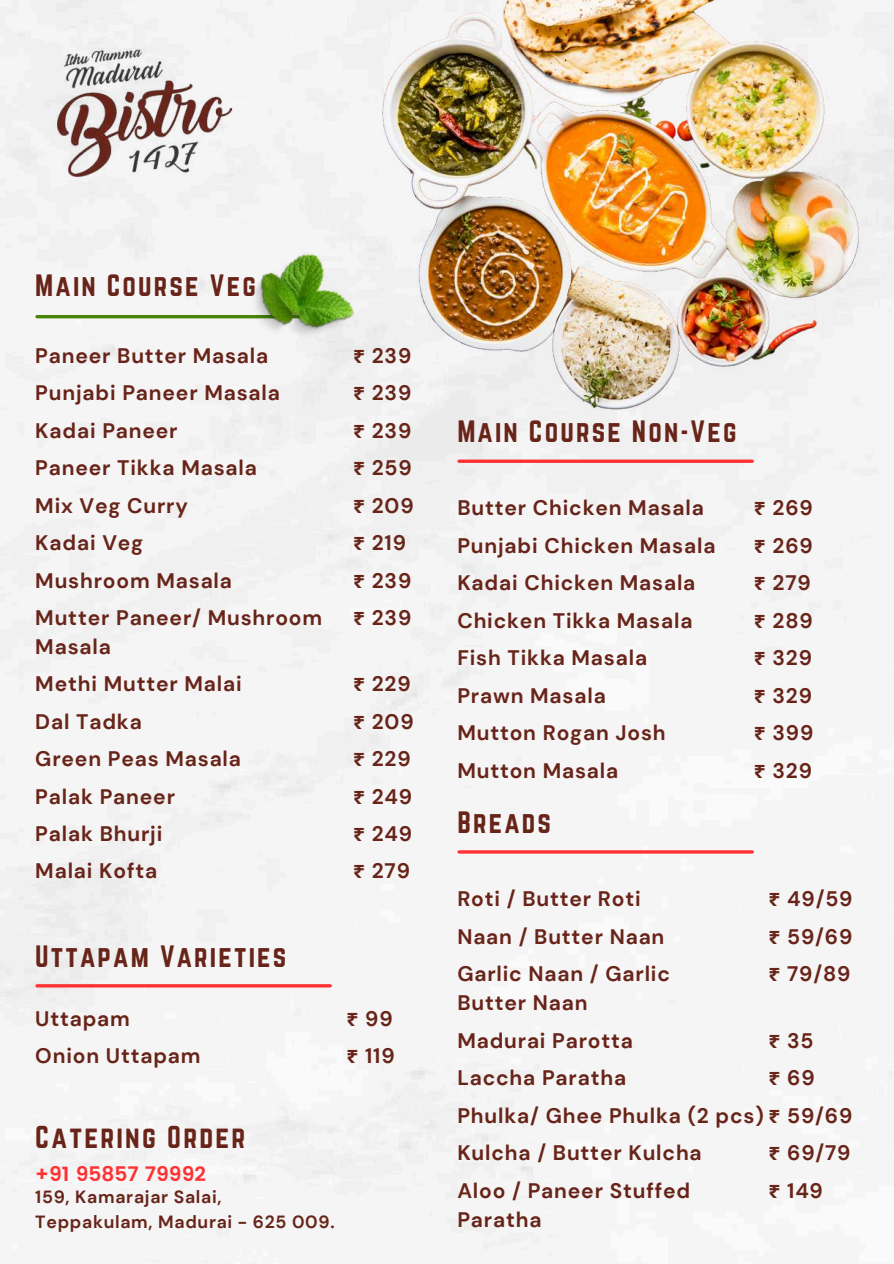
<style>
.page{position:relative;width:894px;height:1264px;background:#fff}
.page>*{position:absolute;margin:0;border:0;box-sizing:border-box;transform-origin:0 0}
.t1{font:27.75px "Norwester";letter-spacing:.08em;color:#682419}
.t2{font:27px "Norwester";letter-spacing:.08em;color:#682419}
.t3{font:700 21px/29.2px "DM Sans";letter-spacing:.04em;color:#682419}
.t4{font:600 20.1px "Poppins";color:#ff3131}
.t5{font:700 17.7px/24.6px "DM Sans";letter-spacing:.04em;color:#682419}
.s1{font-family:"Noto Sans Gurmukhi"}
</style>
<div class="page">
<div style="left:0;top:0;width:893px;height:1263px;background:#f5f5f5"></div>
<hr style="left:37px;top:315px;width:294px;height:3px;background:#488504">
<svg style="left:459px;top:459px;width:293px;height:4px"></svg>
<img style="left:35px;top:7px;width:166px;height:210px">
<img style="left:201px;top:0;width:692px;height:456px">
<hr style="left:459px;top:850px;width:293px;height:3px;background:#ff3131">
<hr style="left:37px;top:984px;width:293px;height:3px;background:#ff3131">
<p class="t2" style="left:35px;top:269px;width:222px">Main Course Veg</p>
<p class="t3" style="left:35px;top:341px;width:234px">Paneer Butter Masala</p>
<p class="t3" style="left:353px;top:341px;width:60px"><span class="s1">₹</span> 239</p>
<p class="t3" style="left:35px;top:378px;width:246px">Punjabi Paneer Masala</p>
<p class="t3" style="left:353px;top:378px;width:60px"><span class="s1">₹</span> 239</p>
<p class="t3" style="left:35px;top:416px;width:144px">Kadai Paneer</p>
<p class="t3" style="left:353px;top:416px;width:60px"><span class="s1">₹</span> 239</p>
<p class="t3" style="left:35px;top:453px;width:223px">Paneer Tikka Masala</p>
<p class="t3" style="left:353px;top:453px;width:60px"><span class="s1">₹</span> 259</p>
<p class="t3" style="left:35px;top:491px;width:154px">Mix Veg Curry</p>
<p class="t3" style="left:353px;top:491px;width:62px"><span class="s1">₹</span> 209</p>
<p class="t3" style="left:35px;top:528px;width:109px">Kadai Veg</p>
<p class="t3" style="left:353px;top:528px;width:54px"><span class="s1">₹</span> 219</p>
<p class="t3" style="left:35px;top:566px;width:198px">Mushroom Masala</p>
<p class="t3" style="left:353px;top:566px;width:60px"><span class="s1">₹</span> 239</p>
<p class="t3" style="left:35px;top:603px;width:288px">Mutter Paneer/ Mushroom<br>Masala</p>
<p class="t3" style="left:353px;top:603px;width:60px"><span class="s1">₹</span> 239</p>
<p class="t3" style="left:35px;top:669px;width:208px">Methi Mutter Malai</p>
<p class="t3" style="left:353px;top:669px;width:59px"><span class="s1">₹</span> 229</p>
<p class="t3" style="left:35px;top:706px;width:108px">Dal Tadka</p>
<p class="t3" style="left:353px;top:706px;width:62px"><span class="s1">₹</span> 209</p>
<p class="t3" style="left:35px;top:744px;width:207px">Green Peas Masala</p>
<p class="t3" style="left:353px;top:744px;width:59px"><span class="s1">₹</span> 229</p>
<p class="t3" style="left:35px;top:781px;width:141px">Palak Paneer</p>
<p class="t3" style="left:353px;top:781px;width:61px"><span class="s1">₹</span> 249</p>
<p class="t3" style="left:35px;top:819px;width:128px">Palak Bhurji</p>
<p class="t3" style="left:353px;top:819px;width:61px"><span class="s1">₹</span> 249</p>
<p class="t3" style="left:35px;top:856px;width:123px">Malai Kofta</p>
<p class="t3" style="left:353px;top:856px;width:58px"><span class="s1">₹</span> 279</p>
<p class="t2" style="left:35px;top:939px;width:252px">Uttapam Varieties</p>
<p class="t3" style="left:35px;top:1004px;width:96px">Uttapam</p>
<p class="t3" style="left:346px;top:1004px;width:48px"><span class="s1">₹</span> 99</p>
<p class="t3" style="left:35px;top:1041px;width:167px">Onion Uttapam</p>
<p class="t3" style="left:346px;top:1041px;width:50px"><span class="s1">₹</span> 119</p>
<h1 class="t1" style="left:35px;top:1120px;width:212px">Catering Order</h1>
<p class="t4" style="left:35px;top:1161px;width:172px">+91 95857 79992</p>
<p class="t5" style="left:35px;top:1184px;width:301px">159, Kamarajar Salai,<br>Teppakulam, Madurai - 625 009.</p>
<p class="t2" style="left:457px;top:415px;width:281px">Main Course Non-Veg</p>
<p class="t3" style="left:457px;top:493px;width:248px">Butter Chicken Masala</p>
<p class="t3" style="left:753px;top:493px;width:60px"><span class="s1">₹</span> 269</p>
<p class="t3" style="left:457px;top:531px;width:259px">Punjabi Chicken Masala</p>
<p class="t3" style="left:753px;top:531px;width:60px"><span class="s1">₹</span> 269</p>
<p class="t3" style="left:457px;top:568px;width:239px">Kadai Chicken Masala</p>
<p class="t3" style="left:753px;top:568px;width:58px"><span class="s1">₹</span> 279</p>
<p class="t3" style="left:457px;top:606px;width:236px">Chicken Tikka Masala</p>
<p class="t3" style="left:753px;top:606px;width:60px"><span class="s1">₹</span> 289</p>
<p class="t3" style="left:457px;top:643px;width:191px">Fish Tikka Masala</p>
<p class="t3" style="left:753px;top:643px;width:60px"><span class="s1">₹</span> 329</p>
<p class="t3" style="left:457px;top:681px;width:150px">Prawn Masala</p>
<p class="t3" style="left:753px;top:681px;width:60px"><span class="s1">₹</span> 329</p>
<p class="t3" style="left:457px;top:718px;width:210px">Mutton Rogan Josh</p>
<p class="t3" style="left:753px;top:718px;width:61px"><span class="s1">₹</span> 399</p>
<p class="t3" style="left:457px;top:755px;width:162px">Mutton Masala</p>
<p class="t3" style="left:753px;top:755px;width:60px"><span class="s1">₹</span> 329</p>
<p class="t2" style="left:457px;top:805px;width:95px">Breads</p>
<p class="t3" style="left:457px;top:884px;width:185px">Roti / Butter Roti</p>
<p class="t3" style="left:768px;top:884px;width:85px"><span class="s1">₹</span> 49/59</p>
<p class="t3" style="left:457px;top:921px;width:208px">Naan / Butter Naan</p>
<p class="t3" style="left:768px;top:921px;width:85px"><span class="s1">₹</span> 59/69</p>
<p class="t3" style="left:457px;top:959px;width:214px">Garlic Naan / Garlic<br>Butter Naan</p>
<p class="t3" style="left:768px;top:959px;width:83px"><span class="s1">₹</span> 79/89</p>
<p class="t3" style="left:457px;top:1025px;width:177px">Madurai Parotta</p>
<p class="t3" style="left:768px;top:1025px;width:47px"><span class="s1">₹</span> 35</p>
<p class="t3" style="left:457px;top:1063px;width:170px">Laccha Paratha</p>
<p class="t3" style="left:457px;top:1059px;width:396px;line-height:37.5px;text-indent:311px"><span class="s1">₹</span> 69<br>Phulka/ Ghee Phulka (2 pcs) <span class="s1">₹</span> 59/69<br>Kulcha / Butter Kulcha</p>
<p class="t3" style="left:768px;top:1138px;width:83px"><span class="s1">₹</span> 69/79</p>
<p class="t3" style="left:457px;top:1175px;width:234px">Aloo / Paneer Stuffed<br>Paratha</p>
<p class="t3" style="left:768px;top:1175px;width:56px"><span class="s1">₹</span> 149</p>
</div>
